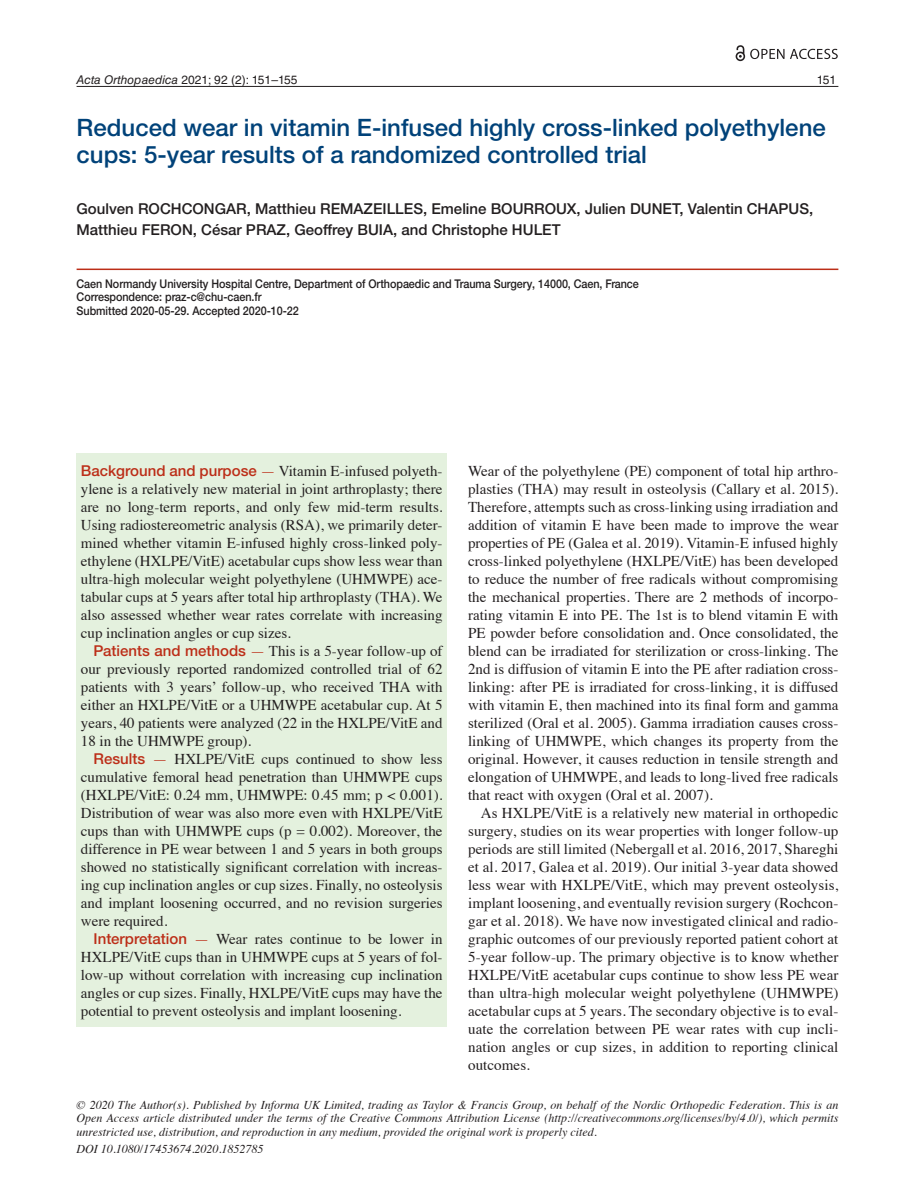
<style>
.page{position:relative;width:915px;height:1191px;background:#fff}
.page>*{position:absolute;margin:0;border:0;box-sizing:border-box;transform-origin:0 0}
.t1{font:500 24px/27px "Helvetica Neue LTW1 G";color:#004279}
.t2{font:15px/18px "Times";color:#231f20;text-align:justify}
.t3{font:500 15px/21px "Helvetica Neue LTW1 G";color:#231f20}
.t4{font:italic 12px/13.5px "Times";color:#231f20;text-align:justify}
.t5{font:500 12px/13.5px "Helvetica Neue LTW1 G";letter-spacing:-.005em;color:#231f20;scale:.9 1}
.t6{font:12px "Helvetica LT Std";color:#231f20}
.s1{font-style:italic}
.s2{font-family:"Helvetica Neue LTW1 G";font-weight:500;color:#bc2e18}
.s3{color:#bc2e18}
</style>
<div class="page">
<hr style="left:77px;top:86px;width:761px;height:1px;background:#231f20">
<div style="left:77px;top:453px;width:369px;height:573px;background:#e4f1de"></div>
<hr style="left:77px;top:268px;width:761px;height:2px;background:#bc2e18">
<svg style="left:735px;top:45px;width:9px;height:16px"></svg>
<svg style="left:750px;top:49px;width:87px;height:10px"></svg>
<p class="t6" style="left:77px;top:72px;width:222px"><span class="s1">Acta Orthopaedica</span> 2021; 92 (2): 151–155</p>
<p class="t6" style="left:816px;top:72px;width:21px">151</p>
<h1 class="t1" style="left:77px;top:114px;width:750px">Reduced wear in vitamin E-infused highly cross-linked polyethylene cups: 5-year results of a randomized controlled trial</h1>
<p class="t3" style="left:77px;top:198px;width:737px">Goulven ROCHCONGAR, Matthieu REMAZEILLES, Emeline BOURROUX, Julien DUNET, Valentin CHAPUS,<br>Matthieu FERON, César PRAZ, Geoffrey BUIA, and Christophe HULET</p>
<p class="t5" style="left:77px;top:277px;width:626px">Caen Normandy University Hospital Centre, Department of Orthopaedic and Trauma Surgery, 14000, Caen, France<br>Correspondence: praz-c@chu-caen.fr<br>Submitted 2020-05-29. Accepted 2020-10-22</p>
<p class="t2" style="left:81px;top:460px;width:363px"><span class="s2">Background and purpose</span> <span class="s3">—</span> Vitamin E-infused polyeth&shy;ylene is a relatively new material in joint arthroplasty; there are no long-term reports, and only few mid-term results.<br>Using radiostereometric analysis (RSA), we primarily deter&shy;mined whether vitamin E-infused highly cross-linked poly&shy;ethylene (HXLPE/VitE) acetabular cups show less wear than ultra-high molecular weight polyethylene (UHMWPE) ace&shy;tabular cups at 5 years after total hip arthroplasty (THA). We also assessed whether wear rates correlate with increasing cup inclination angles or cup sizes.</p>
<p class="t2" style="left:81px;top:640px;width:363px;text-indent:13px"><span class="s2">Patients and methods</span> <span class="s3">—</span> This is a 5-year follow-up of our previously reported randomized controlled trial of 62 patients with 3 years’ follow-up, who received THA with either an HXLPE/VitE or a UHMWPE acetabular cup. At 5 years, 40 patients were analyzed (22 in the HXLPE/VitE and 18 in the UHMWPE group).</p>
<p class="t2" style="left:81px;top:748px;width:363px;text-indent:13px"><span class="s2">Results</span> <span class="s3">—</span> HXLPE/VitE cups continued to show less cumulative femoral head penetration than UHMWPE cups (HXLPE/VitE: 0.24 mm, UHMWPE: 0.45 mm; p &lt; 0.001).<br>Distribution of wear was also more even with HXLPE/VitE cups than with UHMWPE cups (p = 0.002). Moreover, the difference in PE wear between 1 and 5 years in both groups showed no statistically significant correlation with increas&shy;ing cup inclination angles or cup sizes. Finally, no osteolysis and implant loosening occurred, and no revision surgeries were required.</p>
<p class="t2" style="left:81px;top:928px;width:363px;text-indent:13px"><span class="s2">Interpretation</span> <span class="s3">—</span> Wear rates continue to be lower in HXLPE/VitE cups than in UHMWPE cups at 5 years of fol&shy;low-up without correlation with increasing cup inclination angles or cup sizes. Finally, HXLPE/VitE cups may have the potential to prevent osteolysis and implant loosening.</p>
<p class="t2" style="left:468px;top:460px;width:371px">Wear of the polyethylene (PE) component of total hip arthro&shy;plasties (THA) may result in osteolysis (Callary et al. 2015).<br>Therefore, attempts such as cross-linking using irradiation and addition of vitamin E have been made to improve the wear properties of PE (Galea et al. 2019). Vitamin-E infused highly cross-linked polyethylene (HXLPE/VitE) has been developed to reduce the number of free radicals without compromising the mechanical properties. There are 2 methods of incorpo&shy;rating vitamin E into PE. The 1st is to blend vitamin E with PE powder before consolidation and. Once consolidated, the blend can be irradiated for sterilization or cross-linking. The 2nd is diffusion of vitamin E into the PE after radiation cross&shy;linking: after PE is irradiated for cross-linking, it is diffused with vitamin E, then machined into its final form and gamma sterilized (Oral et al. 2005). Gamma irradiation causes cross&shy;linking of UHMWPE, which changes its property from the original. However, it causes reduction in tensile strength and elongation of UHMWPE, and leads to long-lived free radicals that react with oxygen (Oral et al. 2007).</p>
<p class="t2" style="left:468px;top:802px;width:372px;text-indent:13px">As HXLPE/VitE is a relatively new material in orthopedic surgery, studies on its wear properties with longer follow-up periods are still limited (Nebergall et al. 2016, 2017, Shareghi et al. 2017, Galea et al. 2019). Our initial 3-year data showed less wear with HXLPE/VitE, which may prevent osteolysis, implant loosening, and eventually revision surgery (Rochcon&shy;gar et al. 2018). We have now investigated clinical and radio&shy;graphic outcomes of our previously reported patient cohort at 5-year follow-up. The primary objective is to know whether HXLPE/VitE acetabular cups continue to show less PE wear than ultra-high molecular weight polyethylene (UHMWPE) acetabular cups at 5 years. The secondary objective is to eval&shy;uate the correlation between PE wear rates with cup incli&shy;nation angles or cup sizes, in addition to reporting clinical outcomes.</p>
<p class="t4" style="left:77px;top:1097px;width:763px">© 2020 The Author(s). Published by Informa UK Limited, trading as Taylor &amp; Francis Group, on behalf of the Nordic Orthopedic Federation. This is an Open Access article distributed under the terms of the Creative Commons Attribution License (http://creativecommons.org/licenses/by/4.0/), which permits unrestricted use, distribution, and reproduction in any medium, provided the original work is properly cited.</p>
<p class="t4" style="left:77px;top:1142px;width:188px">DOI 10.1080/17453674.2020.1852785</p>
</div>
